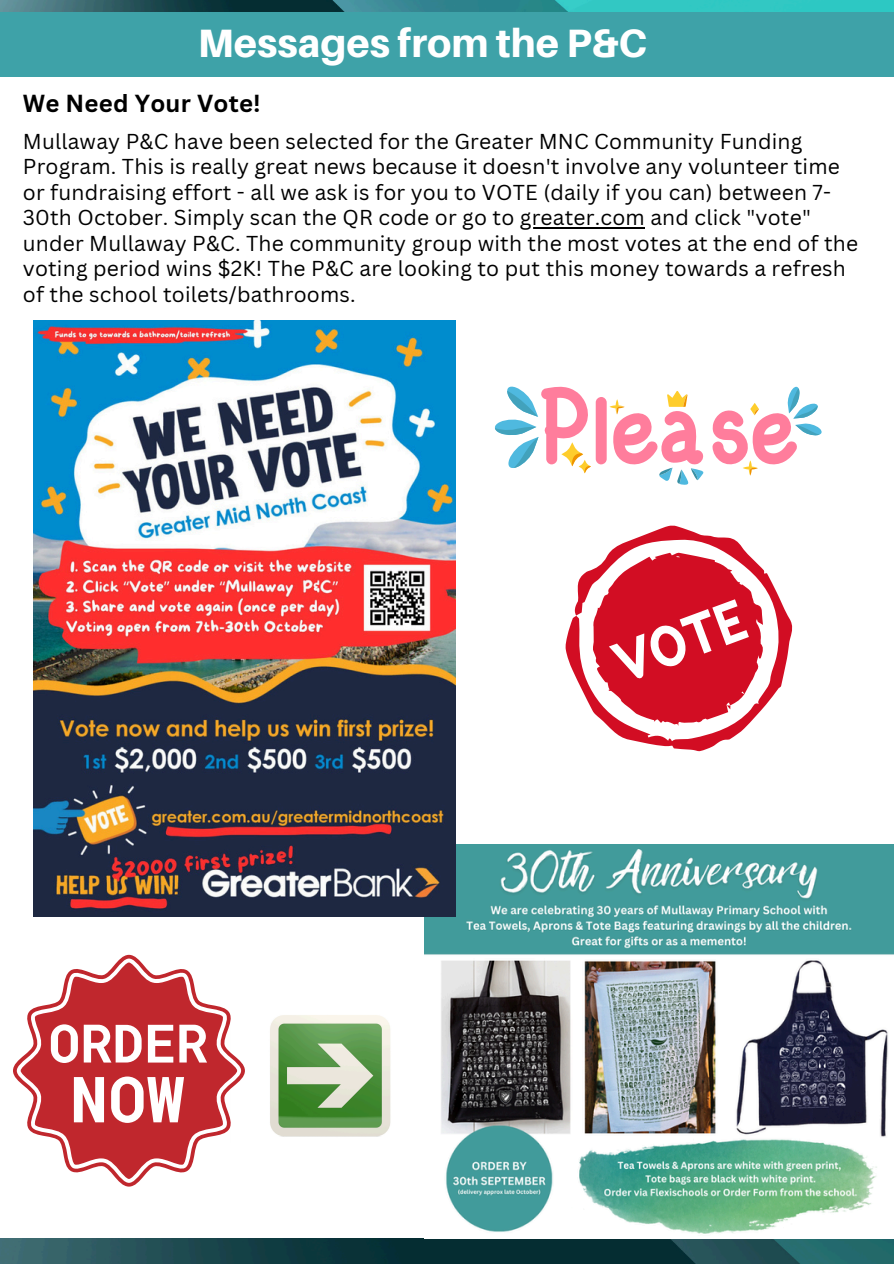
<style>
.page{position:relative;width:894px;height:1264px;background:#fff}
.page>*{position:absolute;margin:0;border:0;box-sizing:border-box;transform-origin:0 0}
.t1{font:800 39.6px "Aileron";color:#fff}
.t2{font:700 24px "Canva Sans";letter-spacing:.01em;color:#000}
.t3{font:21px/25.5px "Canva Sans";letter-spacing:.01em;color:#000}
</style>
<div class="page">
<img style="left:0;top:0;width:893px;height:12px">
<img style="left:0;top:1238px;width:893px;height:25px">
<div style="left:0;top:12px;width:893px;height:64px;background:#3ea2a8"></div>
<img style="left:424px;top:844px;width:469px;height:390px">
<img style="left:33px;top:320px;width:422px;height:596px">
<svg style="left:565px;top:525px;width:228px;height:226px"></svg>
<svg style="left:592px;top:552px;width:171px;height:174px"></svg>
<svg style="left:494px;top:386px;width:328px;height:99px"></svg>
<img style="left:270px;top:1015px;width:121px;height:122px">
<svg style="left:13px;top:954px;width:232px;height:232px"></svg>
<svg style="left:21px;top:962px;width:216px;height:216px;fill:#c0272d"></svg>
<svg style="left:51px;top:1024px;width:27px;height:38px"></svg>
<svg style="left:84px;top:1024px;width:58px;height:38px"></svg>
<svg style="left:148px;top:1024px;width:25px;height:38px"></svg>
<svg style="left:179px;top:1024px;width:28px;height:38px"></svg>
<svg style="left:74px;top:1077px;width:30px;height:45px"></svg>
<svg style="left:111px;top:1076px;width:73px;height:46px"></svg>
<hr style="left:520px;top:227px;width:125px;height:1px;background:#000">
<p class="t1" style="left:198px;top:19px;width:450px">Messages from the P&amp;C</p>
<p class="t2" style="left:23px;top:86px;width:239px">We Need Your Vote!</p>
<p class="t3" style="left:23px;top:128px;width:818px">Mullaway P&amp;C have been selected for the Greater MNC Community Funding Program. This is really great news because it doesn't involve any volunteer time or fundraising effort - all we ask is for you to VOTE (daily if you can) between 7- 30th October. Simply scan the QR code or go to greater.com and click "vote"</p>
<p class="t3" style="left:23px;top:230px;width:836px">under Mullaway P&amp;C. The community group with the most votes at the end of the voting period wins $2K! The P&amp;C are looking to put this money towards a refresh of the school toilets/bathrooms.</p>
</div>
